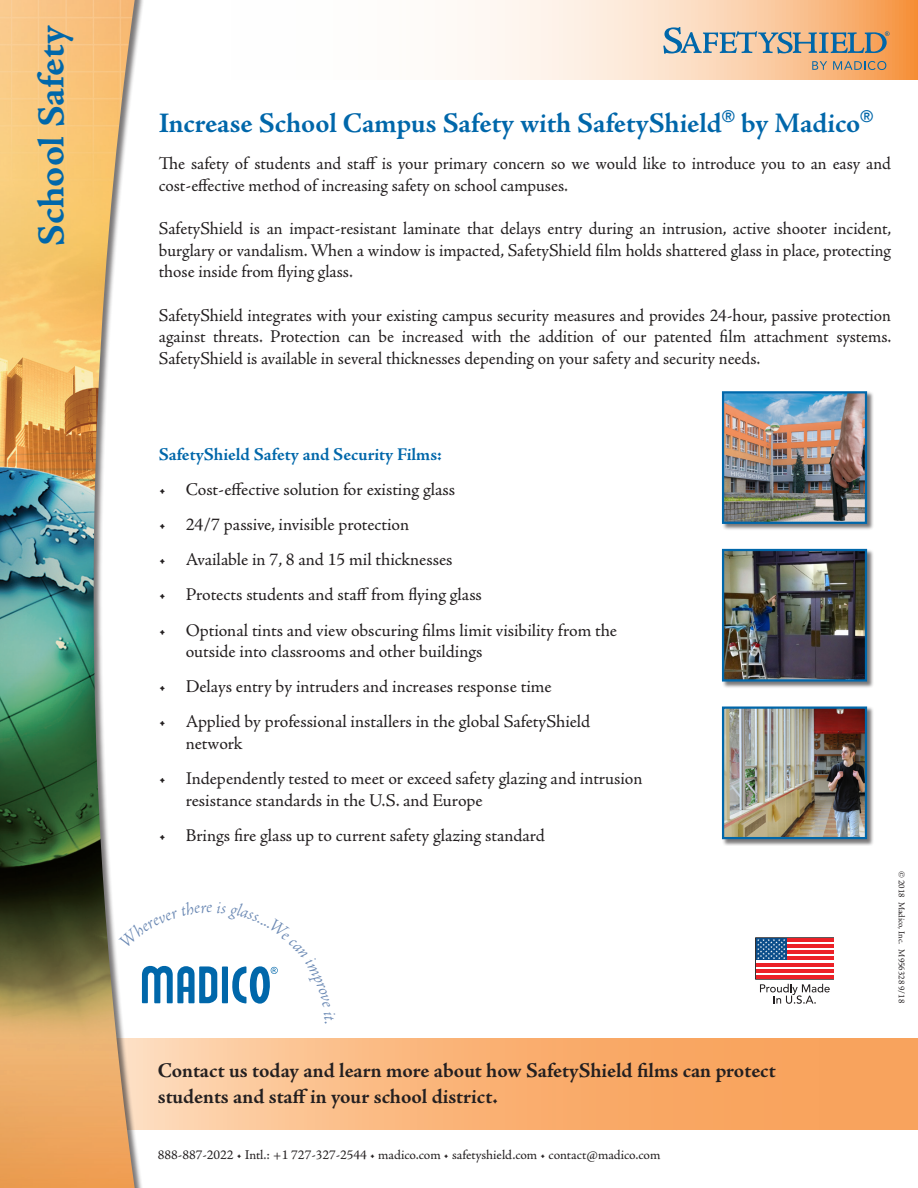
<style>
.page{position:relative;width:918px;height:1188px;background:#fff}
.page>*{position:absolute;margin:0;border:0;box-sizing:border-box;transform-origin:0 0}
.t1{font:37.5px "Adobe Jenson Pro Bold Capt";color:#0067aa}
.t2{font:700 28.5px "Adobe Jenson Pro";letter-spacing:-.005em;color:#0067aa}
.t3{font:700 21px/25.2px "Adobe Jenson Pro";letter-spacing:-.005em;color:#231f20}
.t4{font:18px/21.6px "Adobe Jenson Pro";letter-spacing:-.005em;color:#231f20}
.t5{font:700 18px "Adobe Jenson Pro";letter-spacing:-.005em;color:#0067aa}
.t6{font:italic 300 18px "Adobe Jenson Pro";color:#6b89b4}
.t7{font:13.5px "Adobe Jenson Pro";color:#231f20}
.t8{font:9px "Adobe Jenson Pro";color:#231f20}
</style>
<div class="page">
<svg style="left:468px;top:0;width:450px;height:80px;background:#fbd8bb"></svg>
<svg style="left:145px;top:1038px;width:773px;height:92px;background:#fab378"></svg>
<div style="left:0;top:0;width:145px;height:1188px;background:#231f20;opacity:.6"></div>
<img style="left:0;top:0;width:94px;height:673px">
<img style="left:0;top:673px;width:135px;height:515px">
<svg style="left:663px;top:27px;width:227px;height:27px;background:#b2aa9d"></svg>
<svg style="left:812px;top:61px;width:15px;height:9px"></svg>
<svg style="left:833px;top:61px;width:53px;height:9px"></svg>
<svg style="left:755px;top:937px;width:79px;height:43px"></svg>
<svg style="left:787px;top:947px;width:46px;height:4px"></svg>
<svg style="left:756px;top:966px;width:77px;height:3px"></svg>
<hr style="left:756px;top:960px;width:77px;height:3px;background:#fff">
<hr style="left:756px;top:954px;width:77px;height:3px;background:#fff">
<hr style="left:756px;top:973px;width:77px;height:3px;background:#fff">
<hr style="left:756px;top:941px;width:77px;height:3px;background:#fff">
<hr style="left:756px;top:938px;width:77px;height:3px;background:#ec2127">
<hr style="left:756px;top:944px;width:77px;height:3px;background:#ec2127">
<hr style="left:756px;top:951px;width:77px;height:3px;background:#ec2127">
<hr style="left:756px;top:957px;width:77px;height:3px;background:#ec2127">
<hr style="left:756px;top:963px;width:77px;height:3px;background:#ec2127">
<hr style="left:756px;top:969px;width:77px;height:4px;background:#ec2127">
<hr style="left:756px;top:976px;width:77px;height:3px;background:#ec2127">
<div style="left:756px;top:938px;width:31px;height:22px;background:#094c89"></div>
<svg style="left:757px;top:939px;width:29px;height:20px"></svg>
<svg style="left:760px;top:984px;width:70px;height:20px"></svg>
<div style="left:722px;top:391px;width:152px;height:140px;background:#231f20;opacity:.6"></div>
<img style="left:725px;top:394px;width:139px;height:127px">
<div style="left:722px;top:391px;width:145px;height:133px;border:2px solid #0067aa"></div>
<div style="left:722px;top:549px;width:152px;height:139px;background:#231f20;opacity:.6"></div>
<img style="left:725px;top:552px;width:139px;height:127px">
<div style="left:722px;top:549px;width:145px;height:133px;border:2px solid #0067aa"></div>
<div style="left:722px;top:707px;width:152px;height:139px;background:#231f20;opacity:.6"></div>
<img style="left:725px;top:710px;width:139px;height:126px">
<div style="left:722px;top:707px;width:145px;height:132px;border:2px solid #0067aa"></div>
<svg style="left:119px;top:901px;width:159px;height:123px"></svg>
<p class="t1" style="left:29px;top:246px;width:222px;rotate:-90deg">School Safety</p>
<p class="t2" style="left:159px;top:107px;width:716px">Increase School Campus Safety with SafetyShield<sup>®</sup> by Madico<sup>®</sup></p>
<p class="t4" style="left:159px;top:153px;width:734px">The safety of students and staff is your primary concern so we would like to introduce you to an easy and cost-effective method of increasing safety on school campuses.</p>
<p class="t4" style="left:159px;top:218px;width:734px;text-align:justify">SafetyShield is an impact-resistant laminate that delays entry during an intrusion, active shooter incident, burglary or vandalism. When a window is impacted, SafetyShield film holds shattered glass in place, protecting those inside from flying glass.</p>
<p class="t4" style="left:159px;top:304px;width:734px;text-align:justify">SafetyShield integrates with your existing campus security measures and provides 24-hour, passive protection against threats. Protection can be increased with the addition of our patented film attachment systems.<br>SafetyShield is available in several thicknesses depending on your safety and security needs.</p>
<p class="t5" style="left:159px;top:444px;width:284px">SafetyShield Safety and Security Films:</p>
<p class="t4" style="left:159px;top:479px;width:298px">• Cost-effective solution for existing glass</p>
<p class="t4" style="left:159px;top:514px;width:252px">• 24/7 passive, invisible protection</p>
<p class="t4" style="left:159px;top:549px;width:295px">• Available in 7, 8 and 15 mil thicknesses</p>
<p class="t4" style="left:159px;top:584px;width:325px">• Protects students and staff from flying glass</p>
<p class="t4" style="left:186px;top:619px;width:433px;text-indent:-27px">• Optional tints and view obscuring films limit visibility from the outside into classrooms and other buildings</p>
<p class="t4" style="left:159px;top:676px;width:394px">• Delays entry by intruders and increases response time</p>
<p class="t4" style="left:186px;top:711px;width:406px;text-indent:-27px">• Applied by professional installers in the global SafetyShield network</p>
<p class="t4" style="left:186px;top:768px;width:458px;text-indent:-27px">• Independently tested to meet or exceed safety glazing and intrusion resistance standards in the U.S. and Europe</p>
<p class="t4" style="left:159px;top:825px;width:388px">• Brings fire glass up to current safety glazing standard</p>
<p class="t6" style="left:206px;top:897px;width:8px">e</p>
<p class="t3" style="left:158px;top:1059px;width:619px">Contact us today and learn more about how SafetyShield films can protect students and staff in your school district.</p>
<p class="t7" style="left:158px;top:1147px;width:504px">888-887-2022 • Intl.: +1 727-327-2544 • madico.com • safetyshield.com • contact@madico.com</p>
<p class="t8" style="left:907px;top:871px;width:133px;rotate:90deg">© 2018 Madico, Inc. M956328 9/18</p>
</div>
